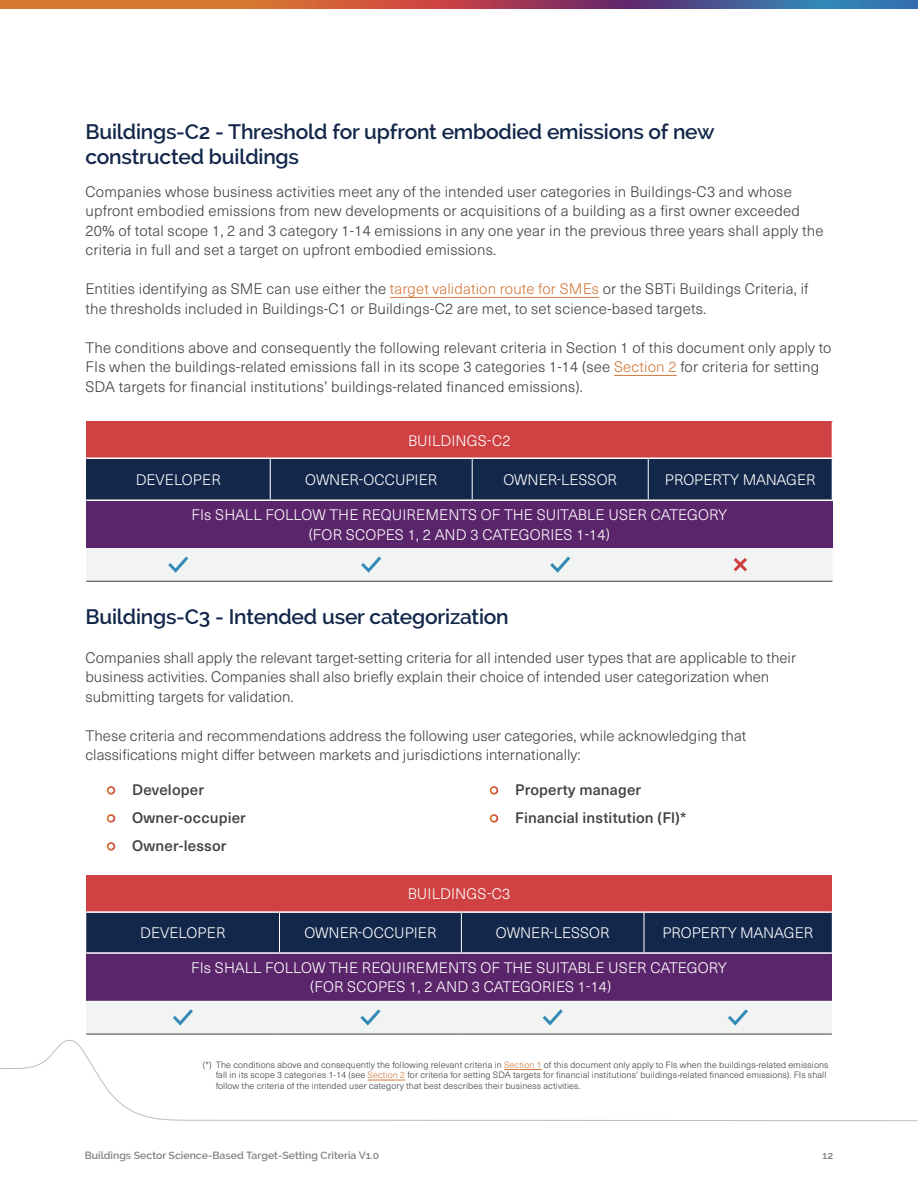
<style>
.page{position:relative;width:918px;height:1188px;background:#fff}
.page>*{position:absolute;margin:0;border:0;box-sizing:border-box;transform-origin:0 0}
.t1{font:600 21px/25.5px "Raleway";letter-spacing:-.01em;color:#12274a}
.Bullet{font:300 15px/19.5px "Neue Haas Unica";letter-spacing:.01em;color:#414042}
.Body{font:300 15px/19.5px "Neue Haas Unica";color:#414042}
.Body-2{font:300 15px "Neue Haas Unica";color:#fff}
.Bullet-2{font:500 15px "Neue Haas Unica";letter-spacing:.01em;color:#414042}
.t2{font:600 10.5px "Raleway";color:#808285}
.Footnote{font:300 9px/10.5px "Neue Haas Unica";letter-spacing:.01em;color:#414042}
.s1{color:#d2793c}
</style>
<div class="page">
<svg style="left:0;top:0;width:918px;height:9px;background:#995e5c"></svg>
<svg style="left:0;top:1040px;width:918px;height:82px"></svg>
<div style="left:86px;top:422px;width:746px;height:36px;background:#cf4143"></div>
<div style="left:86px;top:458px;width:184px;height:42px;background:#12274a"></div>
<div style="left:271px;top:459px;width:561px;height:41px;background:#12274a"></div>
<div style="left:86px;top:500px;width:746px;height:48px;background:#5b256b"></div>
<hr style="left:472px;top:459px;width:1px;height:41px;background:#fff">
<hr style="left:648px;top:459px;width:1px;height:41px;background:#fff">
<hr style="left:86px;top:581px;width:184px;height:1px;background:#414042">
<hr style="left:270px;top:581px;width:202px;height:1px;background:#414042">
<hr style="left:472px;top:581px;width:176px;height:1px;background:#414042">
<hr style="left:648px;top:581px;width:184px;height:1px;background:#414042">
<hr style="left:86px;top:500px;width:184px;height:1px;background:#fff">
<hr style="left:270px;top:500px;width:202px;height:1px;background:#fff">
<hr style="left:472px;top:500px;width:176px;height:1px;background:#fff">
<hr style="left:648px;top:500px;width:185px;height:1px;background:#fff">
<hr style="left:86px;top:458px;width:184px;height:1px;background:#fff">
<div style="left:86px;top:548px;width:746px;height:33px;background:#f2f3f3"></div>
<div style="left:86px;top:875px;width:746px;height:37px;background:#cf4143"></div>
<div style="left:86px;top:913px;width:746px;height:39px;background:#12274a"></div>
<div style="left:86px;top:953px;width:746px;height:48px;background:#5b256b"></div>
<hr style="left:461px;top:913px;width:1px;height:39px;background:#fff">
<hr style="left:86px;top:1034px;width:194px;height:1px;background:#414042">
<hr style="left:280px;top:1034px;width:181px;height:1px;background:#414042">
<hr style="left:461px;top:1034px;width:183px;height:1px;background:#414042">
<hr style="left:644px;top:1034px;width:188px;height:1px;background:#414042">
<hr style="left:644px;top:913px;width:1px;height:39px;background:#fff">
<hr style="left:279px;top:913px;width:1px;height:39px;background:#fff">
<hr style="left:86px;top:952px;width:194px;height:2px;background:#fff">
<hr style="left:280px;top:952px;width:181px;height:2px;background:#fff">
<hr style="left:461px;top:952px;width:183px;height:2px;background:#fff">
<hr style="left:644px;top:952px;width:188px;height:2px;background:#fff">
<hr style="left:86px;top:911px;width:194px;height:2px;background:#fff">
<hr style="left:280px;top:911px;width:181px;height:2px;background:#fff">
<hr style="left:461px;top:911px;width:183px;height:2px;background:#fff">
<hr style="left:644px;top:911px;width:188px;height:2px;background:#fff">
<div style="left:86px;top:1001px;width:746px;height:33px;background:#f2f3f3"></div>
<svg style="left:107px;top:786px;width:8px;height:9px"></svg>
<svg style="left:107px;top:814px;width:8px;height:9px"></svg>
<svg style="left:107px;top:842px;width:8px;height:9px"></svg>
<svg style="left:490px;top:786px;width:8px;height:9px"></svg>
<svg style="left:490px;top:814px;width:8px;height:9px"></svg>
<hr style="left:390px;top:297px;width:209px;height:1px;background:#d2793c">
<hr style="left:614px;top:375px;width:63px;height:1px;background:#d2793c">
<hr style="left:504px;top:1069px;width:38px;height:1px;background:#d2793c">
<hr style="left:368px;top:1080px;width:37px;height:1px;background:#d2793c">
<h3 class="t1" style="left:86px;top:119px;width:631px">Buildings-C2 - Threshold for upfront embodied emissions of new constructed buildings</h3>
<p class="Bullet" style="left:86px;top:181px;width:739px">Companies whose business activities meet any of the intended user categories in Buildings-C3 and whose upfront embodied emissions from new developments or acquisitions of a building as a first owner exceeded 20% of total scope 1, 2 and 3 category 1-14 emissions in any one year in the previous three years shall apply the criteria in full and set a target on upfront embodied emissions.</p>
<p class="Bullet" style="left:86px;top:278px;width:725px">Entities identifying as SME can use either the <span class="s1">target validation route for SMEs</span> or the SBTi Buildings Criteria, if the thresholds included in Buildings-C1 or Buildings-C2 are met, to set science-based targets.</p>
<p class="Bullet" style="left:86px;top:337px;width:748px">The conditions above and consequently the following relevant criteria in Section 1 of this document only apply to<br>FIs when the buildings-related emissions fall in its scope 3 categories 1-14 (see <span class="s1">Section 2</span> for criteria for setting<br>SDA targets for financial institutions’ buildings-related financed emissions).</p>
<p class="Body-2" style="left:408px;top:429px;width:104px">BUILDINGS-C2</p>
<p class="Body-2" style="left:136px;top:469px;width:87px">DEVELOPER</p>
<p class="Body-2" style="left:305px;top:469px;width:134px">OWNER-OCCUPIER</p>
<p class="Body-2" style="left:503px;top:469px;width:115px">OWNER-LESSOR</p>
<p class="Body-2" style="left:665px;top:469px;width:152px">PROPERTY MANAGER</p>
<p class="Body-2" style="left:191px;top:504px;width:537px">FIs SHALL FOLLOW THE REQUIREMENTS OF THE SUITABLE USER CATEGORY</p>
<p class="Body-2" style="left:309px;top:523px;width:303px">(FOR SCOPES 1, 2 AND 3 CATEGORIES 1-14)</p>
<h3 class="t1" style="left:86px;top:604px;width:425px">Buildings-C3 - Intended user categorization</h3>
<p class="Body" style="left:86px;top:647px;width:712px">Companies shall apply the relevant target-setting criteria for all intended user types that are applicable to their business activities. Companies shall also briefly explain their choice of intended user categorization when submitting targets for validation.</p>
<p class="Body" style="left:86px;top:725px;width:662px">These criteria and recommendations address the following user categories, while acknowledging that classifications might differ between markets and jurisdictions internationally:</p>
<p class="Bullet-2" style="left:132px;top:778px;width:73px">Developer</p>
<p class="Bullet-2" style="left:132px;top:806px;width:115px">Owner-occupier</p>
<p class="Bullet-2" style="left:132px;top:834px;width:96px">Owner-lessor</p>
<p class="Bullet-2" style="left:515px;top:778px;width:128px">Property manager</p>
<p class="Bullet-2" style="left:515px;top:806px;width:173px">Financial institution (Fl)*</p>
<p class="Body-2" style="left:408px;top:883px;width:104px">BUILDINGS-C3</p>
<p class="Body-2" style="left:140px;top:922px;width:87px">DEVELOPER</p>
<p class="Body-2" style="left:304px;top:922px;width:134px">OWNER-OCCUPIER</p>
<p class="Body-2" style="left:496px;top:922px;width:115px">OWNER-LESSOR</p>
<p class="Body-2" style="left:663px;top:922px;width:152px">PROPERTY MANAGER</p>
<p class="Body-2" style="left:191px;top:957px;width:537px">FIs SHALL FOLLOW THE REQUIREMENTS OF THE SUITABLE USER CATEGORY</p>
<p class="Body-2" style="left:310px;top:976px;width:303px">(FOR SCOPES 1, 2 AND 3 CATEGORIES 1-14)</p>
<p class="Footnote" style="left:216px;top:1059px;width:614px;text-indent:-13px">(*) The conditions above and consequently the following relevant criteria in <span class="s1">Section 1</span> of this document only apply to FIs when the buildings-related emissions fall in its scope 3 categories 1-14 (see <span class="s1">Section 2</span> for criteria for setting SDA targets for financial institutions’ buildings-related financed emissions). FIs shall follow the criteria of the intended user category that best describes their business activities.</p>
<p class="t2" style="left:85px;top:1150px;width:296px">Buildings Sector Science-Based Target-Setting Criteria V1.0</p>
<p class="t2" style="left:822px;top:1150px;width:12px">12</p>
</div>
